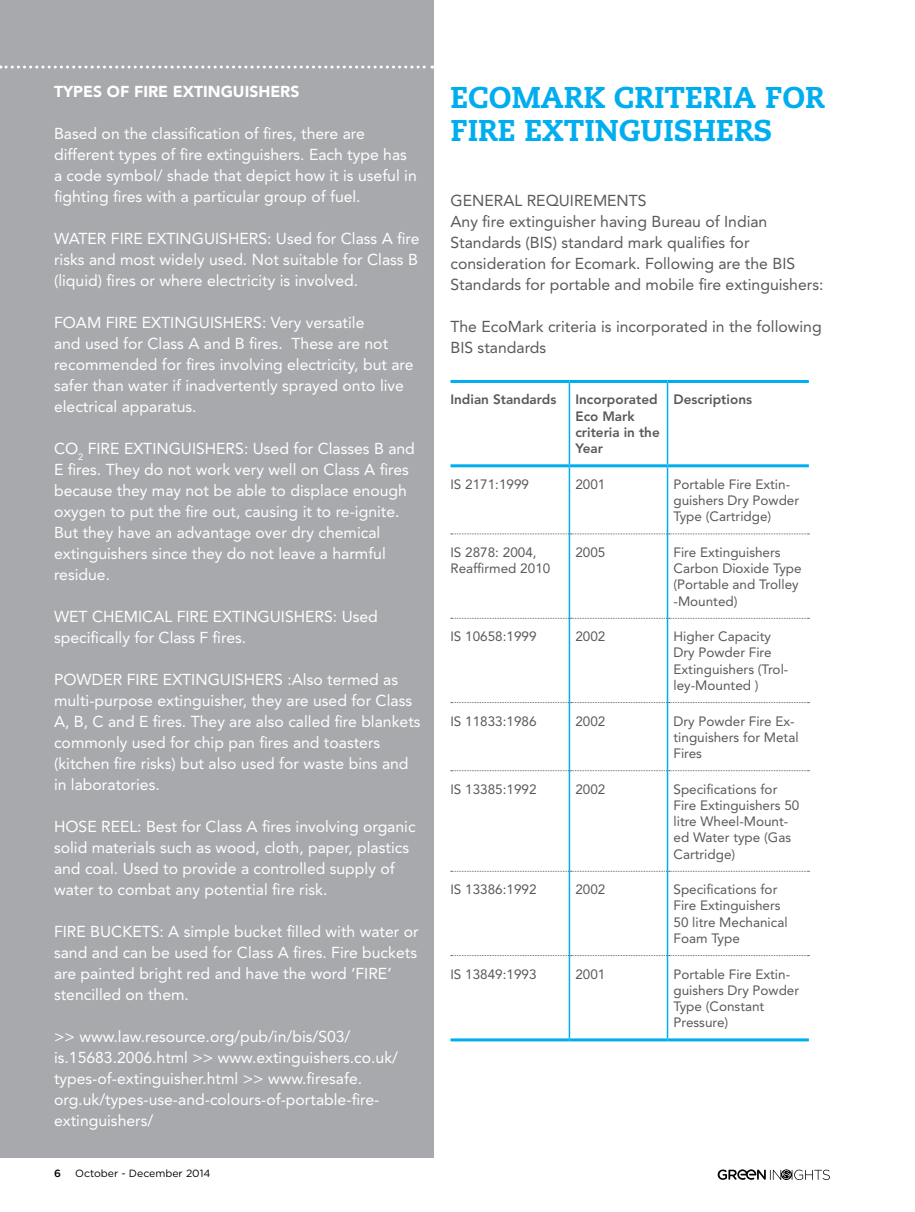
<style>
.page{position:relative;width:915px;height:1212px;background:#fff}
.page>*{position:absolute;margin:0;border:0;box-sizing:border-box;transform-origin:0 0}
.t1{font:800 30px/33px "Caecilia LT Std";color:#00aeef}
.t2{font:15.75px/21px "Avenir LT Std";color:#fff}
.t3{font:15.75px/21px "Avenir LT Std";color:#58595b}
.t4{font:900 15.75px "Avenir LT Std";color:#fff}
.t5{font:13.5px/16.2px "Avenir LT Std";color:#58595b}
.t6{font:800 13.5px/16.2px "Avenir LT Std";color:#58595b}
.t7{font:10.5px "Gotham Rounded";color:#000}
.t8{font:500 10.5px "Gotham Rounded";color:#000}
</style>
<div class="page">
<svg style="left:717px;top:1169px;width:112px;height:11px"></svg>
<div style="left:0;top:0;width:433px;height:1158px;background:#a7a9ac"></div>
<svg style="left:0;top:66px;width:433px;height:3px"></svg>
<svg style="left:450px;top:533px;width:359px;height:1px"></svg>
<svg style="left:450px;top:618px;width:359px;height:1px"></svg>
<svg style="left:450px;top:702px;width:359px;height:1px"></svg>
<svg style="left:450px;top:770px;width:359px;height:1px"></svg>
<svg style="left:450px;top:871px;width:359px;height:1px"></svg>
<svg style="left:450px;top:955px;width:359px;height:1px"></svg>
<hr style="left:450px;top:380px;width:119px;height:3px;background:#00aeef">
<hr style="left:569px;top:380px;width:98px;height:3px;background:#00aeef">
<hr style="left:667px;top:380px;width:141px;height:3px;background:#00aeef">
<hr style="left:450px;top:464px;width:119px;height:3px;background:#00aeef">
<hr style="left:569px;top:464px;width:98px;height:3px;background:#00aeef">
<hr style="left:667px;top:464px;width:141px;height:3px;background:#00aeef">
<hr style="left:568px;top:383px;width:2px;height:81px;background:#00aeef">
<hr style="left:666px;top:383px;width:2px;height:81px;background:#00aeef">
<hr style="left:568px;top:467px;width:2px;height:67px;background:#00aeef">
<hr style="left:666px;top:467px;width:2px;height:67px;background:#00aeef">
<hr style="left:568px;top:534px;width:2px;height:84px;background:#00aeef">
<hr style="left:666px;top:534px;width:2px;height:84px;background:#00aeef">
<hr style="left:568px;top:618px;width:2px;height:84px;background:#00aeef">
<hr style="left:666px;top:618px;width:2px;height:84px;background:#00aeef">
<hr style="left:568px;top:702px;width:2px;height:69px;background:#00aeef">
<hr style="left:666px;top:702px;width:2px;height:69px;background:#00aeef">
<hr style="left:568px;top:771px;width:2px;height:100px;background:#00aeef">
<hr style="left:666px;top:771px;width:2px;height:100px;background:#00aeef">
<hr style="left:568px;top:871px;width:2px;height:84px;background:#00aeef">
<hr style="left:666px;top:871px;width:2px;height:84px;background:#00aeef">
<hr style="left:568px;top:955px;width:2px;height:83px;background:#00aeef">
<hr style="left:666px;top:955px;width:2px;height:83px;background:#00aeef">
<hr style="left:450px;top:1038px;width:119px;height:3px;background:#00aeef">
<hr style="left:569px;top:1038px;width:98px;height:3px;background:#00aeef">
<hr style="left:667px;top:1038px;width:141px;height:3px;background:#00aeef">
<p class="t4" style="left:54px;top:82px;width:246px">TYPES OF FIRE EXTINGUISHERS</p>
<p class="t2" style="left:54px;top:123px;width:364px">Based on the classification of fires, there are different types of fire extinguishers. Each type has a code symbol/ shade that depict how it is useful in fighting fires with a particular group of fuel.</p>
<p class="t2" style="left:54px;top:228px;width:26px">Water</p>
<p class="t2" style="left:111px;top:228px;width:9px">fire</p>
<p class="t2" style="left:147px;top:228px;width:30px">extinguishers</p>
<p class="t2" style="left:54px;top:228px;width:367px;text-align:justify;text-indent:213px">: Used for Class A fire risks and most widely used. Not suitable for Class B (liquid) fires or where electricity is involved.</p>
<p class="t2" style="left:54px;top:312px;width:22px">Foam</p>
<p class="t2" style="left:106px;top:312px;width:9px">fire</p>
<p class="t2" style="left:142px;top:312px;width:30px">extinguishers</p>
<p class="t2" style="left:54px;top:312px;width:361px;text-indent:208px">: Very versatile<br>and used for Class A and B fires. These are not recommended for fires involving electricity, but are safer than water if inadvertently sprayed onto live electrical apparatus.</p>
<p class="t2" style="left:54px;top:438px;width:43px">CO<sub>2</sub> fire</p>
<p class="t2" style="left:124px;top:438px;width:30px">extinguishers</p>
<p class="t2" style="left:54px;top:438px;width:362px;text-indent:190px">: Used for Classes B and E fires. They do not work very well on Class A fires because they may not be able to displace enough oxygen to put the fire out, causing it to re-ignite.<br>But they have an advantage over dry chemical extinguishers since they do not leave a harmful residue.</p>
<p class="t2" style="left:54px;top:606px;width:49px">Wet chemical</p>
<p class="t2" style="left:177px;top:606px;width:9px">fire</p>
<p class="t2" style="left:213px;top:606px;width:30px">extinguishers</p>
<p class="t2" style="left:333px;top:606px;width:46px">: Used</p>
<p class="t2" style="left:54px;top:627px;width:193px">specifically for Class F fires.</p>
<p class="t2" style="left:54px;top:669px;width:22px">Powder</p>
<p class="t2" style="left:127px;top:669px;width:9px">fire</p>
<p class="t2" style="left:163px;top:669px;width:30px">extinguishers</p>
<p class="t2" style="left:54px;top:669px;width:368px;text-indent:233px">:Also termed as multi-purpose extinguisher, they are used for Class A, B, C and E fires. They are also called fire blankets commonly used for chip pan fires and toasters (kitchen fire risks) but also used for waste bins and in laboratories.</p>
<p class="t2" style="left:54px;top:816px;width:23px">Hose</p>
<p class="t2" style="left:101px;top:816px;width:10px">reel</p>
<p class="t2" style="left:54px;top:816px;width:363px;text-indent:83px">: Best for Class A fires involving organic solid materials such as wood, cloth, paper, plastics and coal. Used to provide a controlled supply of water to combat any potential fire risk.</p>
<p class="t2" style="left:54px;top:921px;width:17px">Fire</p>
<p class="t2" style="left:90px;top:921px;width:11px">buckets</p>
<p class="t2" style="left:54px;top:921px;width:366px;text-indent:105px">: A simple bucket filled with water or sand and can be used for Class A fires. Fire buckets are painted bright red and have the word ‘FIRE’ stencilled on them.</p>
<p class="t2" style="left:54px;top:1026px;width:345px">&gt;&gt; www.law.resource.org/pub/in/bis/S03/ is.15683.2006.html &gt;&gt; www.extinguishers.co.uk/ types-of-extinguisher.html &gt;&gt; www.firesafe. org.uk/types-use-and-colours-of-portable-fire&shy;extinguishers/</p>
<p class="t8" style="left:54px;top:1166px;width:8px">6</p>
<p class="t7" style="left:75px;top:1166px;width:137px">October - December 2014</p>
<h1 class="t1" style="left:450px;top:82px;width:375px">ECOMARK CRITERIA FOR<br>FIRE EXTINGUISHERS</h1>
<p class="t3" style="left:450px;top:190px;width:374px;text-indent:76px">Requirements<br>Any fire extinguisher having Bureau of Indian Standards (BIS) standard mark qualifies for consideration for Ecomark. Following are the BIS Standards for portable and mobile fire extinguishers:</p>
<p class="t3" style="left:450px;top:316px;width:372px">The EcoMark criteria is incorporated in the following<br>BIS standards</p>
<p class="t3" style="left:450px;top:190px;width:23px">General</p>
<p class="t6" style="left:450px;top:392px;width:107px">Indian Standards</p>
<p class="t6" style="left:575px;top:392px;width:86px">Incorporated<br>Eco Mark criteria in the<br>Year</p>
<p class="t6" style="left:673px;top:392px;width:80px">Descriptions</p>
<p class="t5" style="left:450px;top:476px;width:80px">IS 2171:1999</p>
<p class="t5" style="left:575px;top:476px;width:32px">2001</p>
<p class="t5" style="left:673px;top:476px;width:127px">Portable Fire Extin&shy;guishers Dry Powder<br>Type (Cartridge)</p>
<p class="t5" style="left:450px;top:544px;width:101px">IS 2878: 2004,<br>Reaffirmed 2010</p>
<p class="t5" style="left:575px;top:544px;width:32px">2005</p>
<p class="t5" style="left:673px;top:544px;width:130px">Fire Extinguishers<br>Carbon Dioxide Type (Portable and Trolley -Mounted)</p>
<p class="t5" style="left:450px;top:628px;width:88px">IS 10658:1999</p>
<p class="t5" style="left:575px;top:628px;width:32px">2002</p>
<p class="t5" style="left:673px;top:628px;width:116px">Higher Capacity<br>Dry Powder Fire<br>Extinguishers (Trol&shy;ley-Mounted )</p>
<p class="t5" style="left:450px;top:713px;width:88px">IS 11833:1986</p>
<p class="t5" style="left:575px;top:713px;width:32px">2002</p>
<p class="t5" style="left:673px;top:713px;width:127px">Dry Powder Fire Ex&shy;tinguishers for Metal<br>Fires</p>
<p class="t5" style="left:450px;top:781px;width:88px">IS 13385:1992</p>
<p class="t5" style="left:575px;top:781px;width:32px">2002</p>
<p class="t5" style="left:673px;top:781px;width:127px">Specifications for<br>Fire Extinguishers 50 litre Wheel-Mount&shy;ed Water type (Gas<br>Cartridge)</p>
<p class="t5" style="left:450px;top:881px;width:88px">IS 13386:1992</p>
<p class="t5" style="left:575px;top:881px;width:32px">2002</p>
<p class="t5" style="left:673px;top:881px;width:116px">Specifications for<br>Fire Extinguishers<br>50 litre Mechanical<br>Foam Type</p>
<p class="t5" style="left:450px;top:966px;width:88px">IS 13849:1993</p>
<p class="t5" style="left:575px;top:966px;width:32px">2001</p>
<p class="t5" style="left:673px;top:966px;width:127px">Portable Fire Extin&shy;guishers Dry Powder<br>Type (Constant<br>Pressure)</p>
</div>
